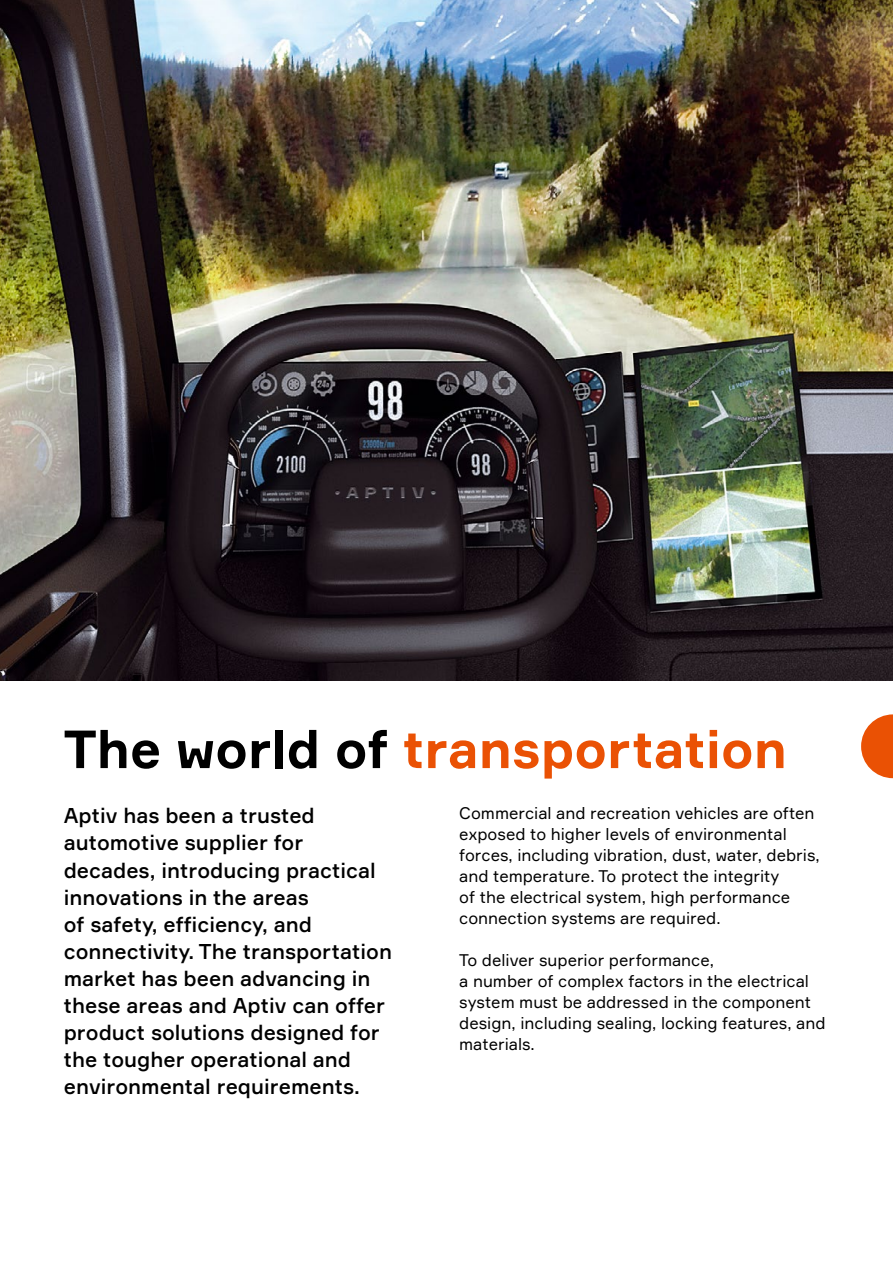
<style>
.page{position:relative;width:893px;height:1263px;background:#fff}
.page>*{position:absolute;margin:0;border:0;box-sizing:border-box;transform-origin:0 0}
.t1{font:700 52.5px "Formular";color:#ea5104}
.t2{font:500 21px/27px "Formular";color:#000}
.t3{font:16.5px/21px "Formular";color:#000}
.s1{color:#000}
</style>
<div class="page">
<svg style="left:861px;top:714px;width:32px;height:64px"></svg>
<img style="left:0;top:0;width:893px;height:680px">
<h1 class="t1" style="left:64px;top:717px;width:725px"><span class="s1">The world of</span> transportation</h1>
<p class="t3" style="left:459px;top:802px;width:362px">Commercial and recreation vehicles are often exposed to higher levels of environmental forces, including vibration, dust, water, debris, and temperature. To protect the integrity<br>of the electrical system, high performance connection systems are required.</p>
<p class="t3" style="left:459px;top:949px;width:368px">To deliver superior performance,<br>a number of complex factors in the electrical system must be addressed in the component design, including sealing, locking features, and materials.</p>
<p class="t2" style="left:64px;top:802px;width:330px">Aptiv has been a trusted automotive supplier for decades, introducing practical innovations in the areas<br>of safety, efficiency, and connectivity. The transportation market has been advancing in these areas and Aptiv can offer product solutions designed for the tougher operational and environmental requirements.</p>
</div>
